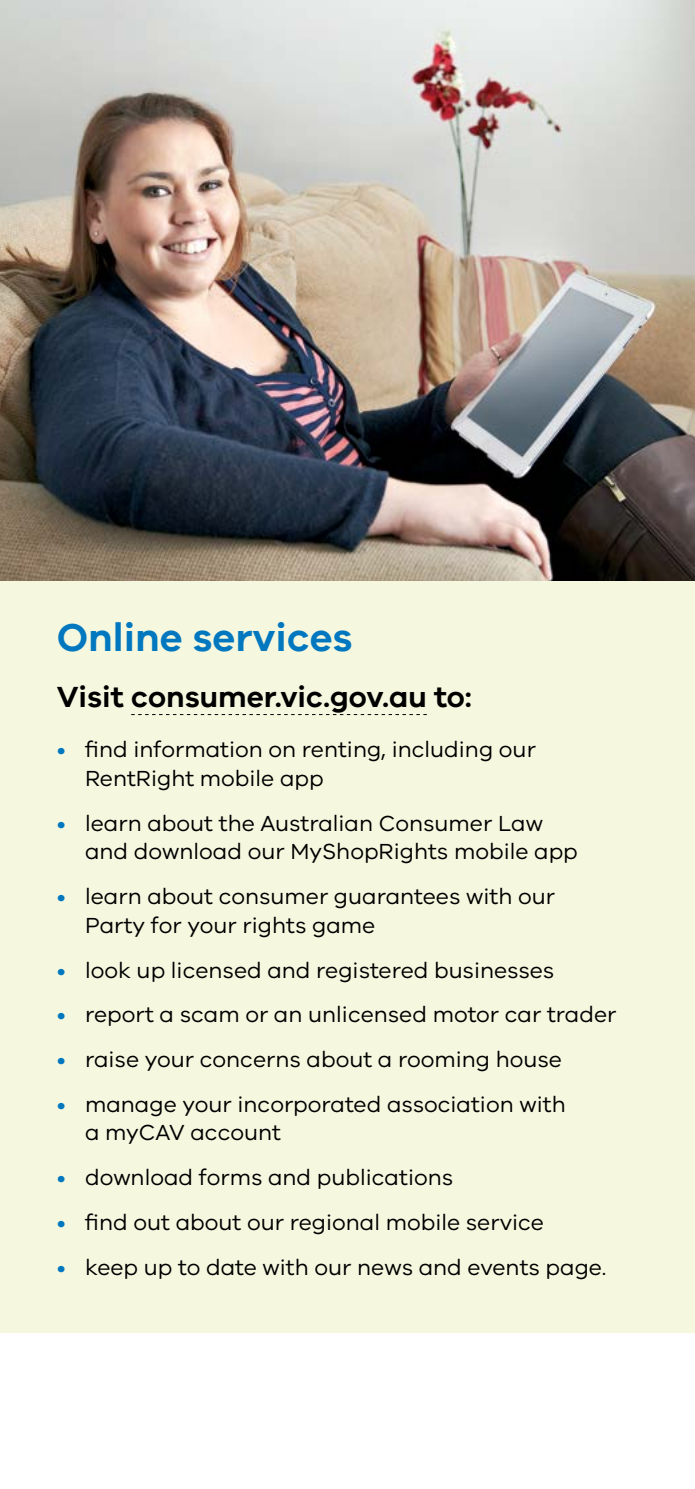
<style>
.page{position:relative;width:695px;height:1489px;background:#fff}
.page>*{position:absolute;margin:0;border:0;box-sizing:border-box;transform-origin:0 0}
.t1{font:600 40px "VIC";color:#0077be}
.Body_Copy_Large{font:600 30px "VIC";color:#000}
.t2{font:22.5px/28.8px "VIC";color:#000}
.s1{color:#0077be}
</style>
<div class="page">
<hr style="left:694px;top:430px;width:1px;height:895px;background:#62666f">
<div style="left:0;top:579px;width:694px;height:753px;background:#f5f8df"></div>
<svg style="left:131px;top:714px;width:296px;height:1px"></svg>
<img style="left:0;top:0;width:694px;height:580px">
<h2 class="t1" style="left:57px;top:613px;width:297px">Online services</h2>
<p class="Body_Copy_Large" style="left:57px;top:678px;width:417px">Visit consumer.vic.gov.au to:</p>
<p class="t2" style="left:85px;top:734px;width:452px;text-indent:-28px"><span class="s1">•</span> find information on renting, including our<br>RentRight mobile app</p>
<p class="t2" style="left:85px;top:808px;width:494px;text-indent:-28px"><span class="s1">•</span> learn about the Australian Consumer Law and download our MyShopRights mobile app</p>
<p class="t2" style="left:85px;top:881px;width:471px;text-indent:-28px"><span class="s1">•</span> learn about consumer guarantees with our<br>Party for your rights game</p>
<p class="t2" style="left:57px;top:954px;width:499px"><span class="s1">•</span> look up licensed and registered businesses</p>
<p class="t2" style="left:57px;top:999px;width:561px"><span class="s1">•</span> report a scam or an unlicensed motor car trader</p>
<p class="t2" style="left:57px;top:1044px;width:506px"><span class="s1">•</span> raise your concerns about a rooming house</p>
<p class="t2" style="left:85px;top:1088px;width:482px;text-indent:-28px"><span class="s1">•</span> manage your incorporated association with a myCAV account</p>
<p class="t2" style="left:57px;top:1162px;width:398px"><span class="s1">•</span> download forms and publications</p>
<p class="t2" style="left:57px;top:1207px;width:489px"><span class="s1">•</span> find out about our regional mobile service</p>
<p class="t2" style="left:57px;top:1251px;width:551px"><span class="s1">•</span> keep up to date with our news and events page.</p>
</div>
